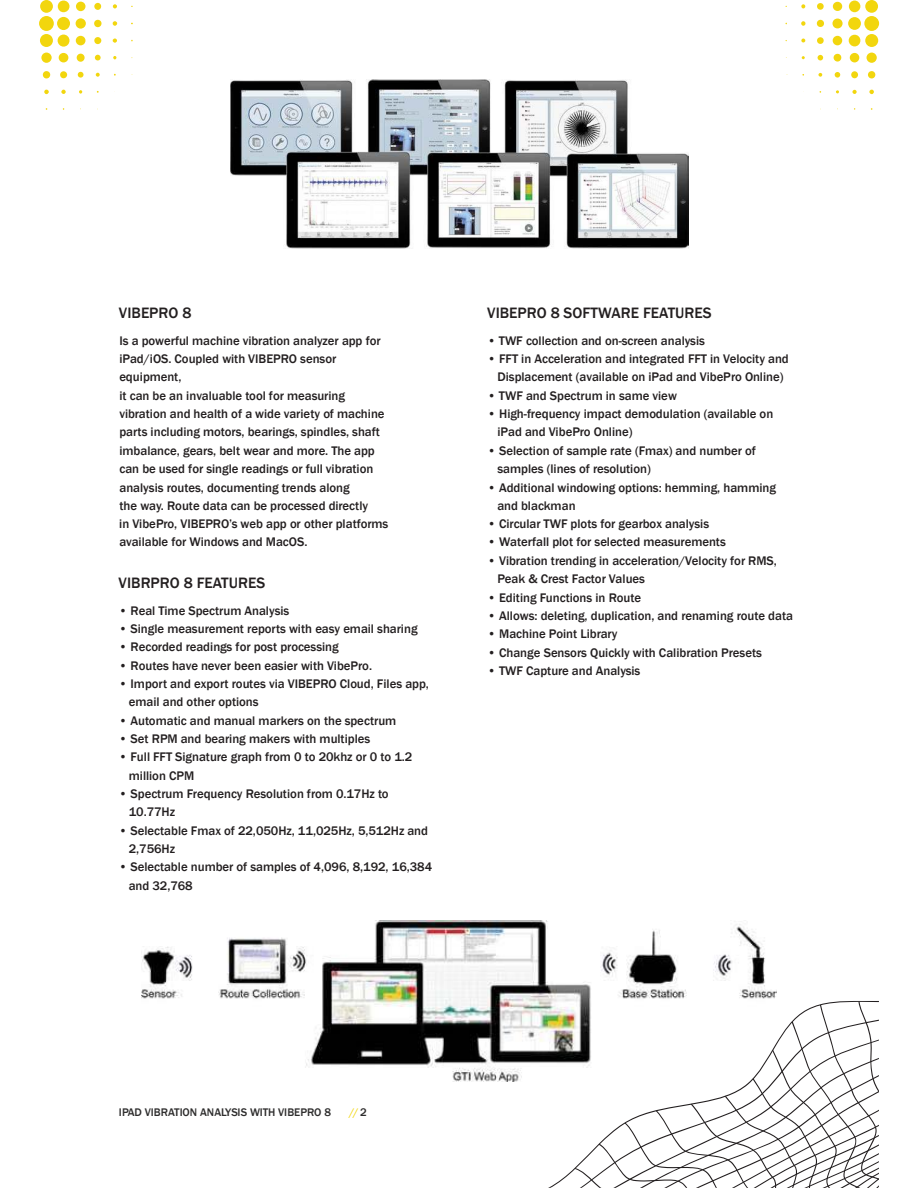
<style>
.page{position:relative;width:918px;height:1188px;background:#fff}
.page>*{position:absolute;margin:0;border:0;box-sizing:border-box;transform-origin:0 0}
.t1{font:500 15.45px "Franklin Gothic";color:#231f20}
.t2{font:500 12.75px/18.3px "Franklin Gothic";color:#231f20}
.t3{font:500 11.4px "Franklin Gothic";letter-spacing:-.005em;color:#2e2d2d}
.t4{font:500 11.4px "Franklin Gothic";color:#f2d60e}
.s1{color:#2e2d2d}
</style>
<div class="page">
<img style="left:142px;top:921px;width:634px;height:161px">
<svg style="left:695px;top:944px;width:184px;height:79px"></svg>
<div style="left:40px;top:0;width:13px;height:13px;background:#f2d60e;border-radius:50%"></div>
<div style="left:58px;top:1px;width:11px;height:11px;background:#f2d60e;border-radius:50%"></div>
<div style="left:76px;top:2px;width:9px;height:9px;background:#f2d60e;border-radius:50%"></div>
<div style="left:94px;top:3px;width:7px;height:7px;background:#f2d60e;border-radius:50%"></div>
<svg style="left:113px;top:4px;width:4px;height:4px"></svg>
<div style="left:39px;top:16px;width:15px;height:15px;background:#f2d60e;border-radius:50%"></div>
<div style="left:57px;top:17px;width:13px;height:13px;background:#f2d60e;border-radius:50%"></div>
<div style="left:76px;top:18px;width:10px;height:11px;background:#f2d60e;border-radius:50%"></div>
<div style="left:94px;top:20px;width:8px;height:7px;background:#f2d60e;border-radius:50%"></div>
<svg style="left:113px;top:21px;width:4px;height:5px"></svg>
<div style="left:40px;top:34px;width:13px;height:13px;background:#f2d60e;border-radius:50%"></div>
<div style="left:58px;top:35px;width:11px;height:12px;background:#f2d60e;border-radius:50%"></div>
<div style="left:76px;top:36px;width:9px;height:9px;background:#f2d60e;border-radius:50%"></div>
<div style="left:94px;top:37px;width:7px;height:7px;background:#f2d60e;border-radius:50%"></div>
<svg style="left:113px;top:39px;width:4px;height:4px"></svg>
<div style="left:41px;top:53px;width:11px;height:10px;background:#f2d60e;border-radius:50%"></div>
<div style="left:59px;top:53px;width:9px;height:9px;background:#f2d60e;border-radius:50%"></div>
<div style="left:77px;top:54px;width:8px;height:8px;background:#f2d60e;border-radius:50%"></div>
<svg style="left:95px;top:55px;width:6px;height:5px"></svg>
<div style="left:43px;top:71px;width:7px;height:7px;background:#f2d60e;border-radius:50%"></div>
<div style="left:60px;top:71px;width:7px;height:7px;background:#f2d60e;border-radius:50%"></div>
<svg style="left:78px;top:72px;width:6px;height:6px"></svg>
<svg style="left:96px;top:73px;width:4px;height:4px"></svg>
<svg style="left:44px;top:90px;width:5px;height:4px"></svg>
<svg style="left:61px;top:90px;width:5px;height:4px"></svg>
<svg style="left:79px;top:90px;width:3px;height:4px"></svg>
<svg style="left:801px;top:4px;width:4px;height:4px"></svg>
<div style="left:817px;top:3px;width:7px;height:7px;background:#f2d60e;border-radius:50%"></div>
<div style="left:833px;top:2px;width:9px;height:9px;background:#f2d60e;border-radius:50%"></div>
<div style="left:849px;top:1px;width:11px;height:11px;background:#f2d60e;border-radius:50%"></div>
<div style="left:865px;top:0;width:13px;height:13px;background:#f2d60e;border-radius:50%"></div>
<svg style="left:801px;top:21px;width:4px;height:5px"></svg>
<div style="left:817px;top:20px;width:7px;height:7px;background:#f2d60e;border-radius:50%"></div>
<div style="left:832px;top:19px;width:11px;height:9px;background:#f2d60e;border-radius:50%"></div>
<div style="left:848px;top:17px;width:13px;height:13px;background:#f2d60e;border-radius:50%"></div>
<div style="left:864px;top:16px;width:15px;height:15px;background:#f2d60e;border-radius:50%"></div>
<svg style="left:801px;top:39px;width:4px;height:3px"></svg>
<div style="left:817px;top:37px;width:7px;height:7px;background:#f2d60e;border-radius:50%"></div>
<div style="left:833px;top:36px;width:9px;height:9px;background:#f2d60e;border-radius:50%"></div>
<div style="left:849px;top:35px;width:11px;height:11px;background:#f2d60e;border-radius:50%"></div>
<div style="left:865px;top:34px;width:13px;height:13px;background:#f2d60e;border-radius:50%"></div>
<svg style="left:818px;top:55px;width:5px;height:5px"></svg>
<div style="left:834px;top:54px;width:7px;height:8px;background:#f2d60e;border-radius:50%"></div>
<div style="left:850px;top:53px;width:9px;height:9px;background:#f2d60e;border-radius:50%"></div>
<div style="left:867px;top:53px;width:10px;height:10px;background:#f2d60e;border-radius:50%"></div>
<svg style="left:818px;top:73px;width:4px;height:4px"></svg>
<svg style="left:835px;top:72px;width:5px;height:6px"></svg>
<div style="left:851px;top:71px;width:7px;height:7px;background:#f2d60e;border-radius:50%"></div>
<div style="left:868px;top:71px;width:7px;height:7px;background:#f2d60e;border-radius:50%"></div>
<svg style="left:852px;top:90px;width:5px;height:4px"></svg>
<svg style="left:869px;top:90px;width:5px;height:4px"></svg>
<img style="left:230px;top:80px;width:458px;height:168px">
<p class="t1" style="left:119px;top:303px;width:74px">VIBEPRO 8</p>
<p class="t2" style="left:119px;top:332px;width:271px">Is a powerful machine vibration analyzer app for iPad/iOS. Coupled with VIBEPRO sensor equipment,<br>it can be an invaluable tool for measuring vibration and health of a wide variety of machine parts including motors, bearings, spindles, shaft imbalance, gears, belt wear and more. The app can be used for single readings or full vibration analysis routes, documenting trends along<br>the way. Route data can be processed directly<br>in VibePro, VIBEPRO’s web app or other platforms available for Windows and MacOS.</p>
<p class="t1" style="left:119px;top:573px;width:148px">VIBRPRO 8 FEATURES</p>
<p class="t2" style="left:119px;top:601px;width:172px">• Real Time Spectrum Analysis</p>
<p class="t2" style="left:119px;top:620px;width:300px">• Single measurement reports with easy email sharing</p>
<p class="t2" style="left:119px;top:638px;width:221px">• Recorded readings for post processing</p>
<p class="t2" style="left:119px;top:656px;width:255px">• Routes have never been easier with VibePro.</p>
<p class="t2" style="left:129px;top:675px;width:302px;text-indent:-10px">• Import and export routes via VIBEPRO Cloud, Files app, email and other options</p>
<p class="t2" style="left:119px;top:711px;width:279px">• Automatic and manual markers on the spectrum</p>
<p class="t2" style="left:119px;top:730px;width:253px">• Set RPM and bearing makers with multiples</p>
<p class="t2" style="left:129px;top:748px;width:285px;text-indent:-10px">• Full FFT Signature graph from 0 to 20khz or 0 to 1.2 million CPM</p>
<p class="t2" style="left:129px;top:785px;width:261px;text-indent:-10px">• Spectrum Frequency Resolution from 0.17Hz to<br>10.77Hz</p>
<p class="t2" style="left:129px;top:821px;width:301px;text-indent:-10px">• Selectable Fmax of 22,050Hz, 11,025Hz, 5,512Hz and<br>2,756Hz</p>
<p class="t2" style="left:129px;top:858px;width:305px;text-indent:-10px">• Selectable number of samples of 4,096, 8,192, 16,384 and 32,768</p>
<p class="t1" style="left:487px;top:303px;width:226px">VIBEPRO 8 SOFTWARE FEATURES</p>
<p class="t2" style="left:487px;top:332px;width:219px">• TWF collection and on-screen analysis</p>
<p class="t2" style="left:487px;top:350px;width:303px;text-align:center">• FFT in Acceleration and integrated FFT in Velocity and<br>Displacement (available on iPad and VibePro Online)</p>
<p class="t2" style="left:488px;top:387px;width:191px">• TWF and Spectrum in same view</p>
<p class="t2" style="left:497px;top:405px;width:277px;text-indent:-10px">• High-frequency impact demodulation (available on iPad and VibePro Online)</p>
<p class="t2" style="left:497px;top:442px;width:260px;text-indent:-10px">• Selection of sample rate (Fmax) and number of samples (lines of resolution)</p>
<p class="t2" style="left:497px;top:478px;width:280px;text-indent:-10px">• Additional windowing options: hemming, hamming and blackman</p>
<p class="t2" style="left:487px;top:515px;width:223px">• Circular TWF plots for gearbox analysis</p>
<p class="t2" style="left:488px;top:533px;width:240px">• Waterfall plot for selected measurements</p>
<p class="t2" style="left:497px;top:552px;width:281px;text-indent:-10px">• Vibration trending in acceleration/Velocity for RMS,<br>Peak &amp; Crest Factor Values</p>
<p class="t2" style="left:488px;top:588px;width:155px">• Editing Functions in Route</p>
<p class="t2" style="left:488px;top:607px;width:307px">• Allows: deleting, duplication, and renaming route data</p>
<p class="t2" style="left:488px;top:625px;width:131px">• Machine Point Library</p>
<p class="t2" style="left:488px;top:643px;width:276px">• Change Sensors Quickly with Calibration Presets</p>
<p class="t2" style="left:488px;top:662px;width:154px">• TWF Capture and Analysis</p>
<p class="t3" style="left:119px;top:1105px;width:214px">IPAD VIBRATION ANALYSIS WITH VIBEPRO 8</p>
<p class="t4" style="left:349px;top:1105px;width:19px">//<span class="s1">2</span></p>
</div>
